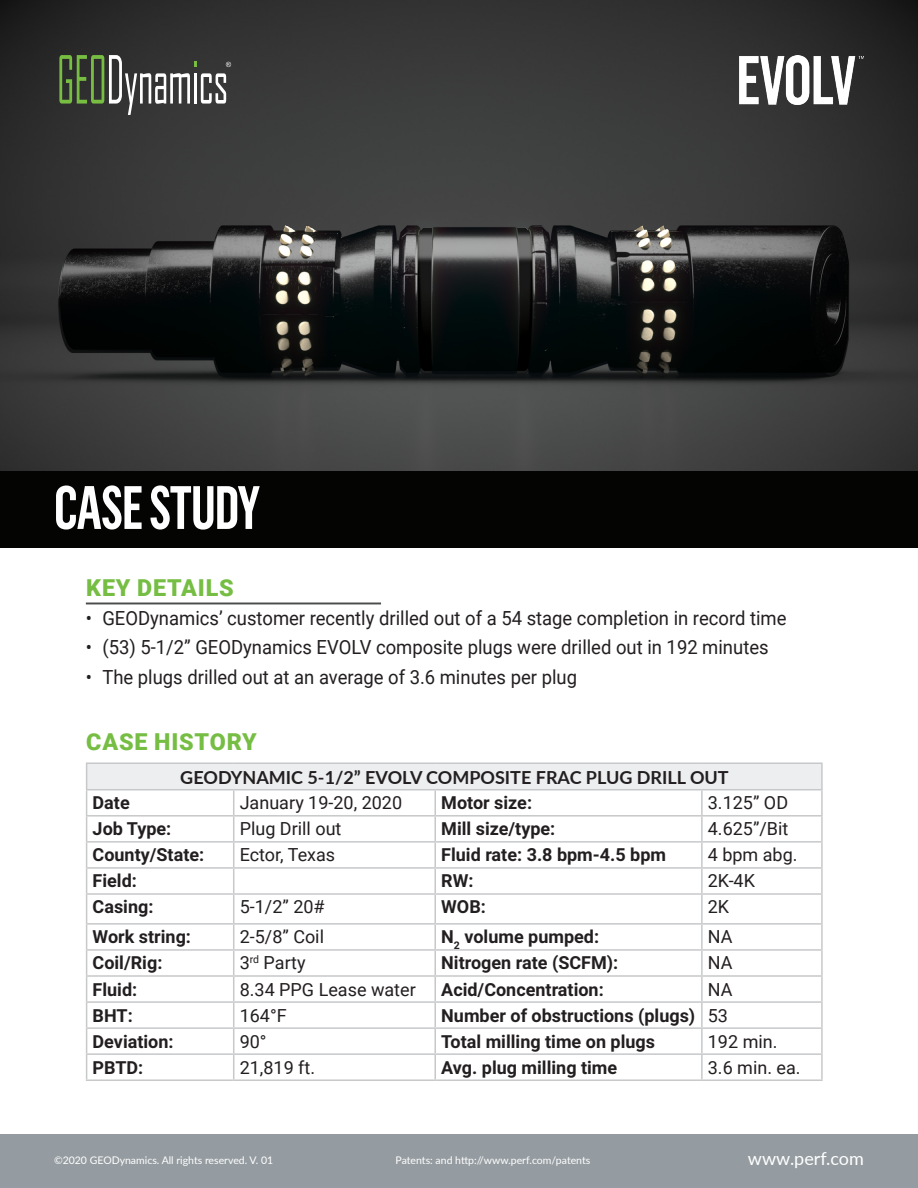
<style>
.page{position:relative;width:918px;height:1188px;background:#fff}
.page>*{position:absolute;margin:0;border:0;box-sizing:border-box;transform-origin:0 0}
.t1{font:600 60px "Flama Condensed";letter-spacing:-.03em;color:#fff;scale:.87 1}
.t2{font:900 23.25px "Roboto";letter-spacing:.035em;color:#75bd43}
.t3{font:19.5px "Roboto";color:#231f20;scale:.95 1}
.t4{font:700 18px "Roboto";color:#231f20}
.t5{font:18px "Roboto";color:#231f20}
.t6{font:700 18px "Lato";color:#231f20}
.t7{font:18px "Lato";color:#fff}
.t8{font:10.5px "Lato";color:#fff}
</style>
<div class="page">
<div style="left:0;top:1134px;width:918px;height:54px;background:#959ca1"></div>
<img style="left:0;top:0;width:918px;height:471px">
<div style="left:0;top:471px;width:918px;height:76px;background:#040503"></div>
<img style="left:48px;top:217px;width:810px;height:164px">
<hr style="left:86px;top:603px;width:295px;height:1px;background:#4b4c4d">
<svg style="left:59px;top:55px;width:172px;height:60px;background:#595f54"></svg>
<div style="left:87px;top:763px;width:735px;height:27px;background:#edeef0"></div>
<hr style="left:434px;top:790px;width:2px;height:25px;background:#c7c8ca">
<hr style="left:701px;top:790px;width:2px;height:25px;background:#c7c8ca">
<hr style="left:821px;top:790px;width:2px;height:25px;background:#c7c8ca">
<hr style="left:86px;top:815px;width:148px;height:2px;background:#c7c8ca">
<hr style="left:234px;top:815px;width:201px;height:2px;background:#c7c8ca">
<hr style="left:435px;top:815px;width:267px;height:2px;background:#c7c8ca">
<hr style="left:434px;top:817px;width:2px;height:24px;background:#c7c8ca">
<hr style="left:702px;top:815px;width:121px;height:2px;background:#c7c8ca">
<hr style="left:701px;top:817px;width:2px;height:24px;background:#c7c8ca">
<hr style="left:821px;top:817px;width:2px;height:24px;background:#c7c8ca">
<hr style="left:86px;top:841px;width:148px;height:2px;background:#c7c8ca">
<hr style="left:234px;top:841px;width:201px;height:2px;background:#c7c8ca">
<hr style="left:435px;top:841px;width:267px;height:2px;background:#c7c8ca">
<hr style="left:434px;top:843px;width:2px;height:24px;background:#c7c8ca">
<hr style="left:702px;top:841px;width:121px;height:2px;background:#c7c8ca">
<hr style="left:701px;top:843px;width:2px;height:24px;background:#c7c8ca">
<hr style="left:821px;top:843px;width:2px;height:24px;background:#c7c8ca">
<hr style="left:86px;top:867px;width:148px;height:2px;background:#c7c8ca">
<hr style="left:234px;top:867px;width:201px;height:2px;background:#c7c8ca">
<hr style="left:435px;top:867px;width:267px;height:2px;background:#c7c8ca">
<hr style="left:434px;top:869px;width:2px;height:24px;background:#c7c8ca">
<hr style="left:702px;top:867px;width:121px;height:2px;background:#c7c8ca">
<hr style="left:701px;top:869px;width:2px;height:24px;background:#c7c8ca">
<hr style="left:821px;top:869px;width:2px;height:24px;background:#c7c8ca">
<hr style="left:86px;top:893px;width:148px;height:2px;background:#c7c8ca">
<hr style="left:234px;top:893px;width:201px;height:2px;background:#c7c8ca">
<hr style="left:435px;top:893px;width:267px;height:2px;background:#c7c8ca">
<hr style="left:434px;top:895px;width:2px;height:28px;background:#c7c8ca">
<hr style="left:702px;top:893px;width:121px;height:2px;background:#c7c8ca">
<hr style="left:701px;top:895px;width:2px;height:28px;background:#c7c8ca">
<hr style="left:821px;top:895px;width:2px;height:28px;background:#c7c8ca">
<hr style="left:86px;top:923px;width:148px;height:2px;background:#c7c8ca">
<hr style="left:234px;top:923px;width:201px;height:2px;background:#c7c8ca">
<hr style="left:435px;top:923px;width:267px;height:2px;background:#c7c8ca">
<hr style="left:434px;top:925px;width:2px;height:24px;background:#c7c8ca">
<hr style="left:702px;top:923px;width:121px;height:2px;background:#c7c8ca">
<hr style="left:701px;top:925px;width:2px;height:24px;background:#c7c8ca">
<hr style="left:821px;top:925px;width:2px;height:24px;background:#c7c8ca">
<hr style="left:86px;top:949px;width:148px;height:2px;background:#c7c8ca">
<hr style="left:234px;top:949px;width:201px;height:2px;background:#c7c8ca">
<hr style="left:435px;top:949px;width:267px;height:2px;background:#c7c8ca">
<hr style="left:434px;top:951px;width:2px;height:24px;background:#c7c8ca">
<hr style="left:702px;top:949px;width:121px;height:2px;background:#c7c8ca">
<hr style="left:701px;top:951px;width:2px;height:24px;background:#c7c8ca">
<hr style="left:821px;top:951px;width:2px;height:24px;background:#c7c8ca">
<hr style="left:86px;top:975px;width:148px;height:2px;background:#c7c8ca">
<hr style="left:234px;top:975px;width:201px;height:2px;background:#c7c8ca">
<hr style="left:435px;top:975px;width:267px;height:2px;background:#c7c8ca">
<hr style="left:434px;top:977px;width:2px;height:24px;background:#c7c8ca">
<hr style="left:702px;top:975px;width:121px;height:2px;background:#c7c8ca">
<hr style="left:701px;top:977px;width:2px;height:24px;background:#c7c8ca">
<hr style="left:821px;top:977px;width:2px;height:24px;background:#c7c8ca">
<hr style="left:86px;top:1001px;width:148px;height:2px;background:#c7c8ca">
<hr style="left:234px;top:1001px;width:201px;height:2px;background:#c7c8ca">
<hr style="left:435px;top:1001px;width:267px;height:2px;background:#c7c8ca">
<hr style="left:434px;top:1003px;width:2px;height:24px;background:#c7c8ca">
<hr style="left:702px;top:1001px;width:121px;height:2px;background:#c7c8ca">
<hr style="left:701px;top:1003px;width:2px;height:24px;background:#c7c8ca">
<hr style="left:821px;top:1003px;width:2px;height:24px;background:#c7c8ca">
<hr style="left:86px;top:1027px;width:148px;height:2px;background:#c7c8ca">
<hr style="left:234px;top:1027px;width:201px;height:2px;background:#c7c8ca">
<hr style="left:435px;top:1027px;width:267px;height:2px;background:#c7c8ca">
<hr style="left:434px;top:1029px;width:2px;height:24px;background:#c7c8ca">
<hr style="left:702px;top:1027px;width:121px;height:2px;background:#c7c8ca">
<hr style="left:701px;top:1029px;width:2px;height:24px;background:#c7c8ca">
<hr style="left:821px;top:1029px;width:2px;height:24px;background:#c7c8ca">
<hr style="left:86px;top:1053px;width:148px;height:2px;background:#c7c8ca">
<hr style="left:234px;top:1053px;width:201px;height:2px;background:#c7c8ca">
<svg style="left:233px;top:790px;width:1px;height:289px"></svg>
<hr style="left:435px;top:1053px;width:267px;height:2px;background:#c7c8ca">
<hr style="left:434px;top:1055px;width:2px;height:24px;background:#c7c8ca">
<hr style="left:702px;top:1053px;width:121px;height:2px;background:#c7c8ca">
<hr style="left:701px;top:1055px;width:2px;height:24px;background:#c7c8ca">
<hr style="left:821px;top:1055px;width:2px;height:24px;background:#c7c8ca">
<hr style="left:86px;top:1079px;width:148px;height:2px;background:#c7c8ca">
<hr style="left:234px;top:1079px;width:201px;height:2px;background:#c7c8ca">
<hr style="left:435px;top:1079px;width:267px;height:2px;background:#c7c8ca">
<hr style="left:702px;top:1079px;width:121px;height:2px;background:#c7c8ca">
<hr style="left:86px;top:762px;width:148px;height:2px;background:#c7c8ca">
<svg style="left:86px;top:764px;width:1px;height:315px"></svg>
<hr style="left:234px;top:762px;width:201px;height:2px;background:#c7c8ca">
<hr style="left:435px;top:762px;width:267px;height:2px;background:#c7c8ca">
<hr style="left:702px;top:762px;width:121px;height:2px;background:#c7c8ca">
<hr style="left:821px;top:764px;width:2px;height:25px;background:#c7c8ca">
<hr style="left:86px;top:789px;width:148px;height:1px;background:#c7c8ca">
<hr style="left:234px;top:789px;width:201px;height:1px;background:#c7c8ca">
<hr style="left:435px;top:789px;width:267px;height:1px;background:#c7c8ca">
<hr style="left:702px;top:789px;width:121px;height:1px;background:#c7c8ca">
<img style="left:740px;top:55px;width:123px;height:50px">
<h1 class="t1" style="left:54px;top:470px;width:238px">CASE STUDY</h1>
<p class="t2" style="left:86px;top:572px;width:149px">KEY DETAILS</p>
<p class="t3" style="left:86px;top:605px;width:739px">• GEODynamics’ customer recently drilled out of a 54 stage completion in record time</p>
<p class="t3" style="left:86px;top:634px;width:720px">• (53) 5-1/2” GEODynamics EVOLV composite plugs were drilled out in 192 minutes</p>
<p class="t3" style="left:86px;top:663px;width:519px">• The plugs drilled out at an average of 3.6 minutes per plug</p>
<p class="t2" style="left:86px;top:725px;width:172px">CASE HISTORY</p>
<p class="t6" style="left:180px;top:764px;width:550px">GEODYNAMIC 5-1/2” EVOLV COMPOSITE FRAC PLUG DRILL OUT</p>
<p class="t4" style="left:93px;top:790px;width:39px">Date</p>
<p class="t5" style="left:240px;top:790px;width:164px">January 19-20, 2020</p>
<p class="t4" style="left:441px;top:790px;width:92px">Motor size:</p>
<p class="t5" style="left:708px;top:790px;width:82px">3.125” OD</p>
<p class="t4" style="left:93px;top:816px;width:80px">Job Type:</p>
<p class="t5" style="left:240px;top:816px;width:103px">Plug Drill out</p>
<p class="t4" style="left:441px;top:816px;width:116px">Mill size/type:</p>
<p class="t5" style="left:708px;top:816px;width:82px">4.625”/Bit</p>
<p class="t4" style="left:93px;top:842px;width:113px">County/State:</p>
<p class="t5" style="left:240px;top:842px;width:97px">Ector, Texas</p>
<p class="t4" style="left:441px;top:842px;width:226px">Fluid rate: 3.8 bpm-4.5 bpm</p>
<p class="t5" style="left:708px;top:842px;width:91px">4 bpm abg.</p>
<p class="t4" style="left:93px;top:868px;width:46px">Field:</p>
<p class="t4" style="left:441px;top:868px;width:34px">RW:</p>
<p class="t5" style="left:708px;top:868px;width:49px">2K-4K</p>
<p class="t4" style="left:93px;top:894px;width:62px">Casing:</p>
<p class="t5" style="left:240px;top:894px;width:86px">5-1/2” 20#</p>
<p class="t4" style="left:441px;top:894px;width:46px">WOB:</p>
<p class="t5" style="left:708px;top:894px;width:23px">2K</p>
<p class="t4" style="left:93px;top:924px;width:100px">Work string:</p>
<p class="t5" style="left:240px;top:924px;width:86px">2-5/8” Coil</p>
<p class="t4" style="left:441px;top:924px;width:159px">N<sub>2</sub> volume pumped:</p>
<p class="t5" style="left:708px;top:924px;width:26px">NA</p>
<p class="t4" style="left:93px;top:950px;width:71px">Coil/Rig:</p>
<p class="t5" style="left:240px;top:950px;width:67px">3<sup>rd</sup> Party</p>
<p class="t4" style="left:441px;top:950px;width:179px">Nitrogen rate (SCFM):</p>
<p class="t5" style="left:708px;top:950px;width:26px">NA</p>
<p class="t4" style="left:93px;top:976px;width:46px">Fluid:</p>
<p class="t5" style="left:240px;top:976px;width:178px">8.34 PPG Lease water</p>
<p class="t4" style="left:441px;top:976px;width:164px">Acid/Concentration:</p>
<p class="t5" style="left:708px;top:976px;width:26px">NA</p>
<p class="t4" style="left:93px;top:1003px;width:42px">BHT:</p>
<p class="t5" style="left:240px;top:1003px;width:49px">164°F</p>
<p class="t4" style="left:441px;top:1003px;width:256px">Number of obstructions (plugs)</p>
<p class="t5" style="left:708px;top:1003px;width:22px">53</p>
<p class="t4" style="left:93px;top:1029px;width:83px">Deviation:</p>
<p class="t5" style="left:240px;top:1029px;width:28px">90°</p>
<p class="t4" style="left:441px;top:1029px;width:215px">Total milling time on plugs</p>
<p class="t5" style="left:708px;top:1029px;width:71px">192 min.</p>
<p class="t4" style="left:93px;top:1055px;width:52px">PBTD:</p>
<p class="t5" style="left:240px;top:1055px;width:77px">21,819 ft.</p>
<p class="t4" style="left:441px;top:1055px;width:178px">Avg. plug milling time</p>
<p class="t5" style="left:708px;top:1055px;width:94px">3.6 min. ea.</p>
<p class="t8" style="left:54px;top:1152px;width:221px">©2020 GEODynamics. All rights reserved. V. 01</p>
<p class="t8" style="left:396px;top:1152px;width:196px">Patents: and http://www.perf.com/patents</p>
<p class="t7" style="left:748px;top:1146px;width:118px">www.perf.com</p>
</div>
